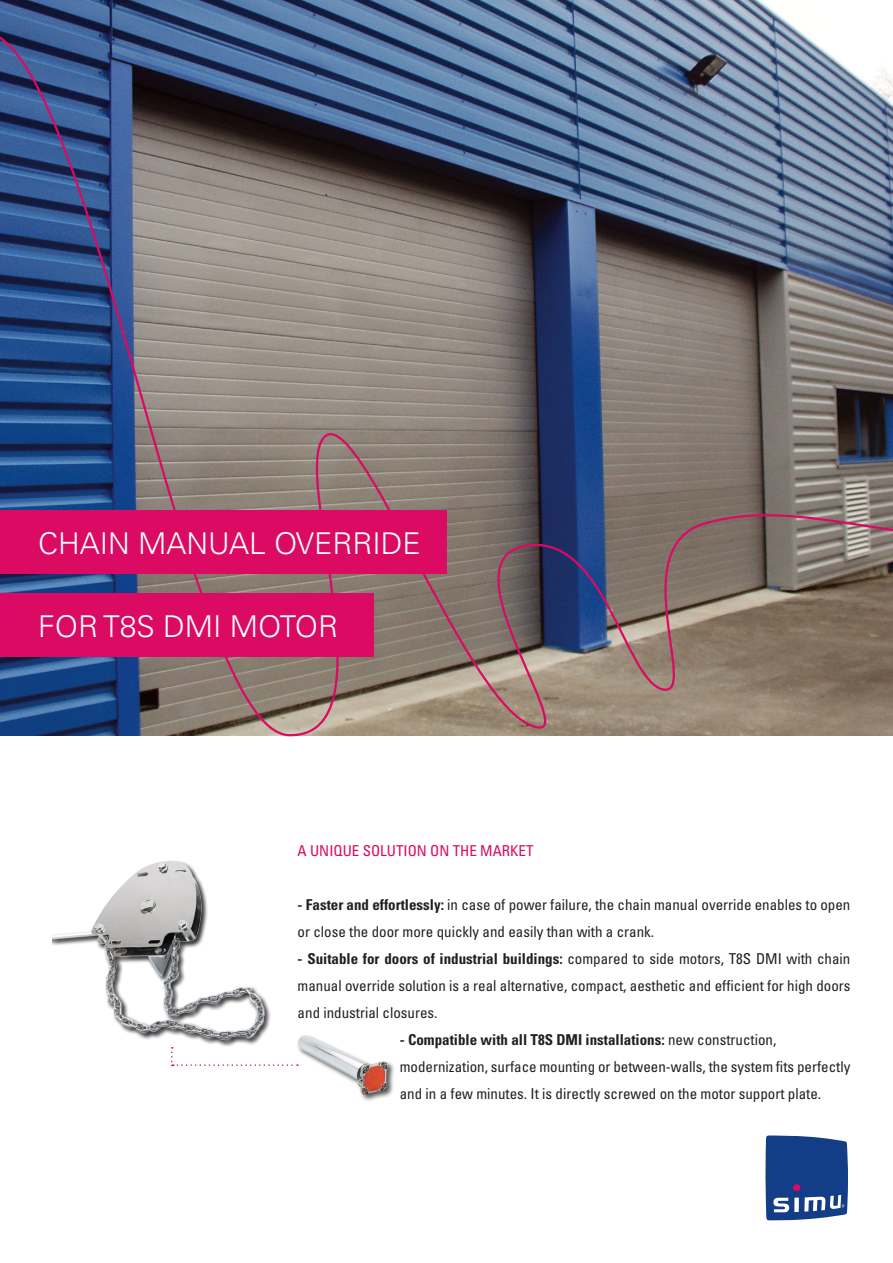
<style>
.page{position:relative;width:893px;height:1263px;background:#fff}
.page>*{position:absolute;margin:0;border:0;box-sizing:border-box;transform-origin:0 0}
.t1{font:300 30px "Univers";color:#fff}
.t2{font:condensed 15px/27px "Univers";color:#231f20}
.t3{font:700 condensed 15px "Univers";color:#231f20}
.t4{font:condensed 15px "Univers";color:#db0a62}
.s1{font-weight:700}
.s2{font-weight:400}
</style>
<div class="page">
<img style="left:0;top:0;width:780px;height:16px">
<svg style="left:765px;top:1135px;width:83px;height:85px;background:#325696"></svg>
<div style="left:793px;top:1184px;width:7px;height:7px;background:#db0a62;border-radius:50%"></div>
<img style="left:0;top:16px;width:893px;height:721px">
<div style="left:0;top:510px;width:446px;height:63px;background:#db0a62"></div>
<div style="left:0;top:593px;width:373px;height:64px;background:#db0a62"></div>
<img style="left:53px;top:860px;width:218px;height:186px">
<div style="left:296px;top:1034px;width:99px;height:68px;background:#231f20;opacity:.75"></div>
<img style="left:296px;top:1035px;width:91px;height:60px">
<svg style="left:171px;top:1047px;width:127px;height:19px"></svg>
<p class="t1" style="left:38px;top:525px;width:384px">CHAIN MANUAL OVERRIDE</p>
<p class="t1" style="left:38px;top:608px;width:301px">FOR T8S DMI MOTOR</p>
<p class="t4" style="left:298px;top:841px;width:237px">A UNIQUE SOLUTION ON THE MARKET</p>
<p class="t2" style="left:298px;top:891px;width:554px"><span class="s1">- Faster and effortlessly:</span> in case of power failure, the chain manual override enables to open or close the door more quickly and easily than with a crank.</p>
<p class="t2" style="left:298px;top:945px;width:554px;text-align:justify"><span class="s1">- Suitable for doors of industrial buildings:</span> compared to side motors, T8S DMI with chain manual override solution is a real alternative, compact, aesthetic and efficient for high doors and industrial closures.</p>
<p class="t3" style="left:400px;top:1031px;width:378px">- Compatible with all T8S DMI installations: <span class="s2">new construction,</span></p>
<p class="t2" style="left:400px;top:1053px;width:452px">modernization, surface mounting or between-walls, the system fits perfectly and in a few minutes. It is directly screwed on the motor support plate.</p>
</div>
